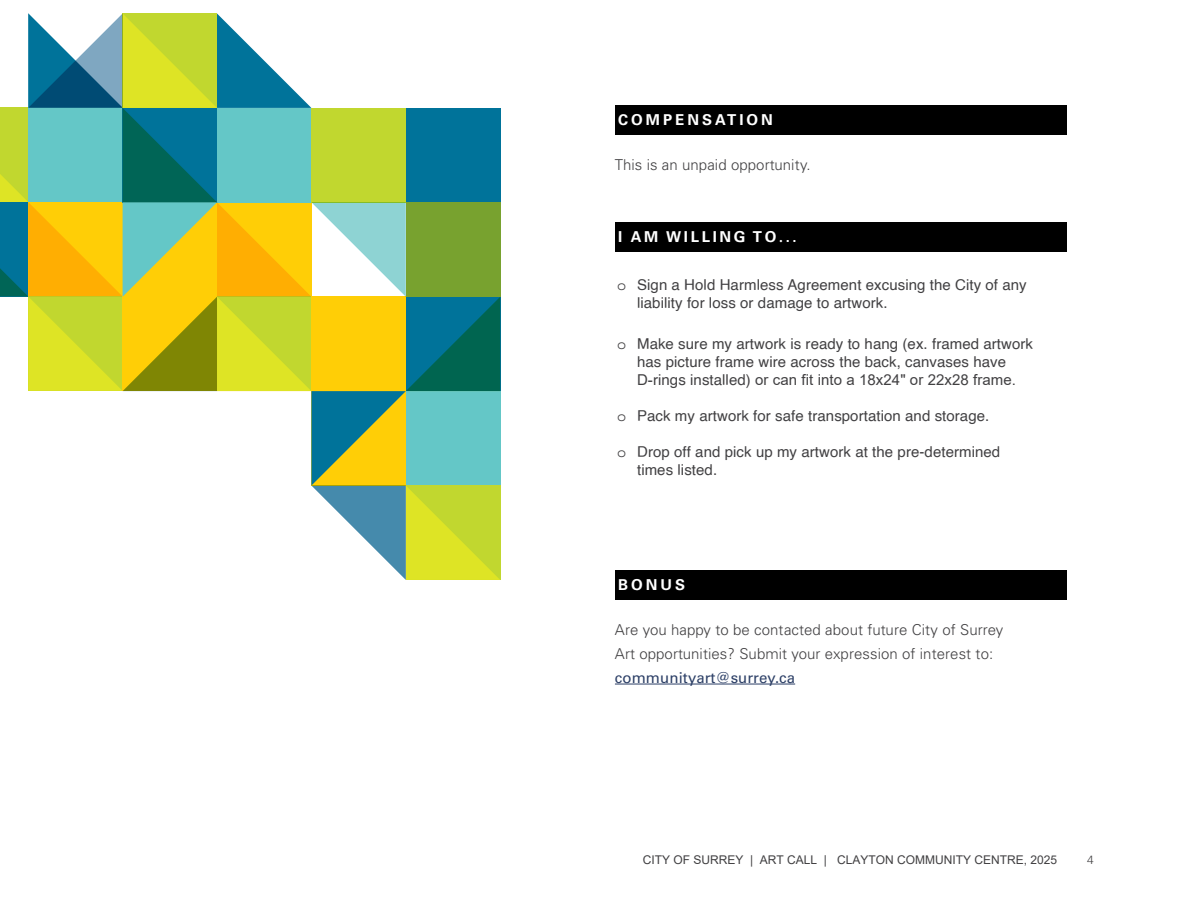
<style>
.page{position:relative;width:1188px;height:918px;background:#fff}
.page>*{position:absolute;margin:0;border:0;box-sizing:border-box;transform-origin:0 0}
.t1{font:15px/18px "Helvetica";letter-spacing:.005em;color:#414042}
.t2{font:300 15px/24px "Univers LT Std";letter-spacing:.005em;color:#414042}
.t3{font:15px "Arial";letter-spacing:.005em;color:#414042}
.t4{font:15px "Univers LT Std";letter-spacing:.005em;color:#2c3f66}
.t5{font:700 15px "Univers LT Std";letter-spacing:.2em;color:#fff}
.t6{font:700 15px "Univers LT Std";letter-spacing:.18em;color:#fff}
.t7{font:12px "Arial";color:#414042}
.t8{font:300 12px "Univers LT Std";color:#414042}
.s1{font-family:"Minion Pro"}
.s2{font-family:"Courier Std"}
.s3{font-family:"Helvetica"}
</style>
<div class="page">
<div style="left:615px;top:106px;width:451px;height:29px;background:#000"></div>
<div style="left:615px;top:222px;width:451px;height:29px;background:#000"></div>
<div style="left:615px;top:571px;width:451px;height:29px;background:#000"></div>
<hr style="left:615px;top:684px;width:180px;height:1px;background:#2c3f66">
<svg style="left:0;top:13px;width:500px;height:567px"></svg>
<p class="t5" style="left:618px;top:111px;width:156px">COMPENSATION</p>
<p class="t2" style="left:615px;top:152px;width:197px">This is an unpaid opportunity.</p>
<p class="t6" style="left:618px;top:227px;width:180px">I AM WILLING TO<span class="s1">.</span>..</p>
<p class="t1" style="left:637px;top:276px;width:391px;text-indent:-20px"><span class="s2">o</span> Sign a Hold Harmless Agreement excusing the City of any liability for loss or damage to artwork.</p>
<p class="t1" style="left:617px;top:335px;width:418px;text-align:center"><span class="s2">o</span> Make sure my artwork is ready to hang (ex. framed artwork has picture frame wire across the back, canvases have</p>
<p class="t3" style="left:637px;top:369px;width:381px">D-<span class="s3">rings installed)</span> or can fit into a 18x24" or 22x28 frame.</p>
<p class="t1" style="left:617px;top:407px;width:374px"><span class="s2">o</span> Pack my artwork for safe transportation and storage.</p>
<p class="t1" style="left:637px;top:443px;width:365px;text-indent:-20px"><span class="s2">o</span> Drop off and pick up my artwork at the pre-determined times listed.</p>
<p class="t5" style="left:618px;top:576px;width:69px">BONUS</p>
<p class="t2" style="left:615px;top:617px;width:390px">Are you happy to be contacted about future City of Surrey<br>Art opportunities? Submit your expression of interest to:</p>
<p class="t4" style="left:615px;top:668px;width:182px">communityart@surrey.ca</p>
<p class="t7" style="left:643px;top:852px;width:416px">CITY OF SURREY | ART CALL | CLAYTON COMMUNITY CENTRE, 2025</p>
<p class="t8" style="left:1087px;top:853px;width:8px">4</p>
</div>
